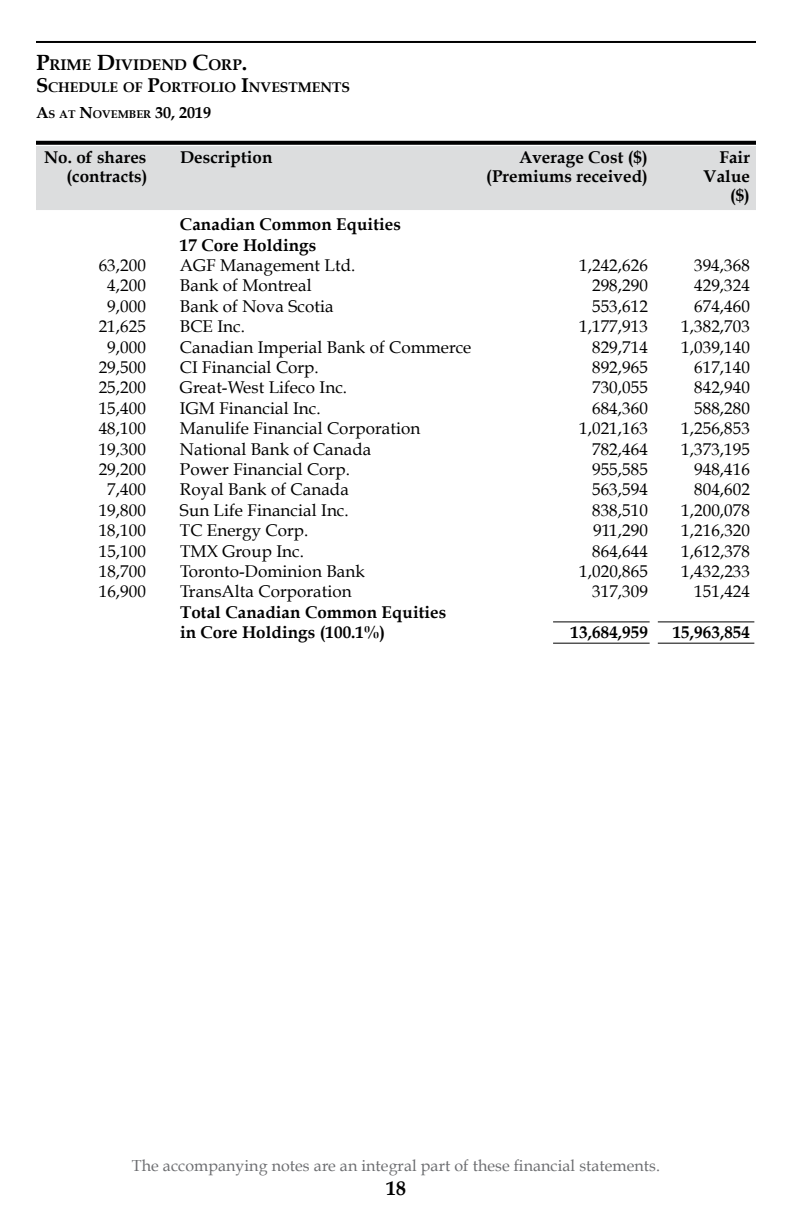
<style>
.page{position:relative;width:792px;height:1224px;background:#fff}
.page>*{position:absolute;margin:0;border:0;box-sizing:border-box;transform-origin:0 0}
.t1{font:700 20px "Book Antiqua";color:#000}
.t2{font:17px "Book Antiqua";letter-spacing:.005em;color:#000}
.t3{font:700 17px/20.4px "Book Antiqua";letter-spacing:.005em;color:#000}
.t4{font:16px "Book Antiqua";letter-spacing:.005em;color:#6d6e71}
.t5{font:700 15.4px "Book Antiqua";color:#000}
.t6{font:700 14px "Book Antiqua";color:#000}
.t7{font:700 11.2px "Book Antiqua";color:#000}
.s1{font-size:22px}
.s2{font-size:20px}
.s3{font-size:16px}
</style>
<div class="page">
<hr style="left:36px;top:41px;width:720px;height:2px;background:#000">
<svg style="left:36px;top:141px;width:720px;height:4px;background:#0e0e0e"></svg>
<div style="left:36px;top:146px;width:720px;height:64px;background:#dcddde"></div>
<hr style="left:658px;top:643px;width:96px;height:1px;background:#000">
<hr style="left:553px;top:643px;width:97px;height:1px;background:#000">
<hr style="left:658px;top:621px;width:96px;height:1px;background:#000">
<hr style="left:553px;top:621px;width:97px;height:1px;background:#000">
<p class="t5" style="left:36px;top:56px;width:213px"><span class="s1">P</span>RIME <span class="s1">D</span>IVIDEND <span class="s1">C</span>ORP<span class="s1">.</span></p>
<p class="t6" style="left:36px;top:79px;width:315px"><span class="s2">S</span>CHEDULE OF <span class="s2">P</span>ORTFOLIO <span class="s2">I</span>NVESTMENTS</p>
<p class="t7" style="left:36px;top:108px;width:177px"><span class="s3">A</span>S AT <span class="s3">N</span>OVEMBER <span class="s3">30, 2019</span></p>
<p class="t3" style="left:44px;top:147px;width:104px">No. of shares</p>
<p class="t3" style="left:180px;top:147px;width:94px">Description</p>
<p class="t3" style="left:519px;top:147px;width:130px">Average Cost ($)</p>
<p class="t3" style="left:720px;top:147px;width:32px">Fair</p>
<p class="t3" style="left:66px;top:166px;width:83px">(contracts)</p>
<p class="t3" style="left:486px;top:166px;width:163px">(Premiums received)</p>
<p class="t3" style="left:703px;top:167px;width:48px;line-height:19px;text-align:right">Value ($)</p>
<p class="t3" style="left:180px;top:214px;width:223px">Canadian Common Equities<br>17 Core Holdings</p>
<p class="t2" style="left:99px;top:255px;width:49px">63,200</p>
<p class="t2" style="left:180px;top:255px;width:177px">AGF Management Ltd.</p>
<p class="t2" style="left:579px;top:255px;width:70px">1,242,626</p>
<p class="t2" style="left:694px;top:255px;width:57px">394,368</p>
<p class="t2" style="left:107px;top:275px;width:40px">4,200</p>
<p class="t2" style="left:180px;top:275px;width:133px">Bank of Montreal</p>
<p class="t2" style="left:592px;top:275px;width:57px">298,290</p>
<p class="t2" style="left:694px;top:275px;width:57px">429,324</p>
<p class="t2" style="left:107px;top:295px;width:40px">9,000</p>
<p class="t2" style="left:180px;top:295px;width:155px">Bank of Nova Scotia</p>
<p class="t2" style="left:592px;top:295px;width:57px">553,612</p>
<p class="t2" style="left:694px;top:295px;width:57px">674,460</p>
<p class="t2" style="left:99px;top:316px;width:49px">21,625</p>
<p class="t2" style="left:180px;top:316px;width:67px">BCE Inc.</p>
<p class="t2" style="left:579px;top:316px;width:70px">1,177,913</p>
<p class="t2" style="left:681px;top:316px;width:70px">1,382,703</p>
<p class="t2" style="left:107px;top:336px;width:40px">9,000</p>
<p class="t2" style="left:180px;top:336px;width:293px">Canadian Imperial Bank of Commerce</p>
<p class="t2" style="left:592px;top:336px;width:57px">829,714</p>
<p class="t2" style="left:681px;top:336px;width:70px">1,039,140</p>
<p class="t2" style="left:99px;top:357px;width:49px">29,500</p>
<p class="t2" style="left:180px;top:357px;width:140px">CI Financial Corp.</p>
<p class="t2" style="left:592px;top:357px;width:57px">892,965</p>
<p class="t2" style="left:694px;top:357px;width:57px">617,140</p>
<p class="t2" style="left:99px;top:377px;width:49px">25,200</p>
<p class="t2" style="left:180px;top:377px;width:169px">Great-West Lifeco Inc.</p>
<p class="t2" style="left:592px;top:377px;width:57px">730,055</p>
<p class="t2" style="left:694px;top:377px;width:57px">842,940</p>
<p class="t2" style="left:99px;top:397px;width:49px">15,400</p>
<p class="t2" style="left:180px;top:397px;width:142px">IGM Financial Inc.</p>
<p class="t2" style="left:592px;top:397px;width:57px">684,360</p>
<p class="t2" style="left:694px;top:397px;width:57px">588,280</p>
<p class="t2" style="left:99px;top:418px;width:49px">48,100</p>
<p class="t2" style="left:180px;top:418px;width:242px">Manulife Financial Corporation</p>
<p class="t2" style="left:579px;top:418px;width:70px">1,021,163</p>
<p class="t2" style="left:681px;top:418px;width:70px">1,256,853</p>
<p class="t2" style="left:99px;top:438px;width:49px">19,300</p>
<p class="t2" style="left:180px;top:438px;width:193px">National Bank of Canada</p>
<p class="t2" style="left:592px;top:438px;width:57px">782,464</p>
<p class="t2" style="left:681px;top:438px;width:70px">1,373,195</p>
<p class="t2" style="left:99px;top:459px;width:49px">29,200</p>
<p class="t2" style="left:180px;top:459px;width:171px">Power Financial Corp.</p>
<p class="t2" style="left:592px;top:459px;width:57px">955,585</p>
<p class="t2" style="left:694px;top:459px;width:57px">948,416</p>
<p class="t2" style="left:107px;top:479px;width:40px">7,400</p>
<p class="t2" style="left:180px;top:479px;width:170px">Royal Bank of Canada</p>
<p class="t2" style="left:592px;top:479px;width:57px">563,594</p>
<p class="t2" style="left:694px;top:479px;width:57px">804,602</p>
<p class="t2" style="left:99px;top:499px;width:49px">19,800</p>
<p class="t2" style="left:180px;top:499px;width:170px">Sun Life Financial Inc.</p>
<p class="t2" style="left:592px;top:499px;width:57px">838,510</p>
<p class="t2" style="left:681px;top:499px;width:70px">1,200,078</p>
<p class="t2" style="left:99px;top:520px;width:49px">18,100</p>
<p class="t2" style="left:180px;top:520px;width:130px">TC Energy Corp.</p>
<p class="t2" style="left:593px;top:520px;width:56px">911,290</p>
<p class="t2" style="left:681px;top:520px;width:70px">1,216,320</p>
<p class="t2" style="left:99px;top:540px;width:49px">15,100</p>
<p class="t2" style="left:180px;top:540px;width:125px">TMX Group Inc.</p>
<p class="t2" style="left:592px;top:540px;width:57px">864,644</p>
<p class="t2" style="left:681px;top:540px;width:70px">1,612,378</p>
<p class="t2" style="left:99px;top:561px;width:49px">18,700</p>
<p class="t2" style="left:180px;top:561px;width:186px">Toronto-Dominion Bank</p>
<p class="t2" style="left:579px;top:561px;width:70px">1,020,865</p>
<p class="t2" style="left:681px;top:561px;width:70px">1,432,233</p>
<p class="t2" style="left:99px;top:581px;width:49px">16,900</p>
<p class="t2" style="left:180px;top:581px;width:173px">TransAlta Corporation</p>
<p class="t2" style="left:592px;top:581px;width:57px">317,309</p>
<p class="t2" style="left:694px;top:581px;width:57px">151,424</p>
<p class="t3" style="left:180px;top:602px;width:268px">Total Canadian Common Equities in Core Holdings (100.1%)</p>
<p class="t3" style="left:571px;top:622px;width:79px">13,684,959</p>
<p class="t3" style="left:673px;top:622px;width:79px">15,963,854</p>
<p class="t4" style="left:132px;top:1155px;width:530px">The accompanying notes are an integral part of these financial statements.</p>
<p class="t1" style="left:386px;top:1176px;width:21px">18</p>
</div>
